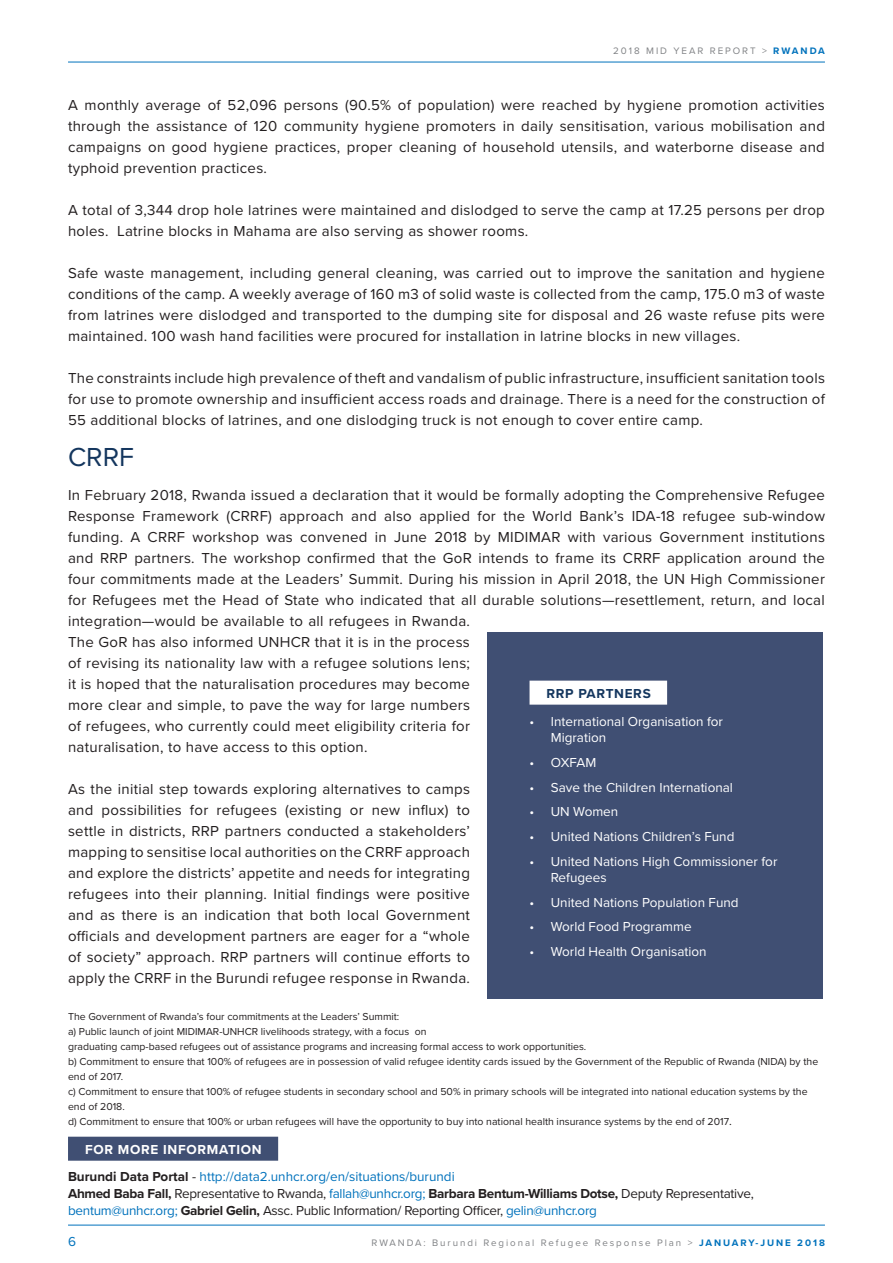
<style>
.page{position:relative;width:893px;height:1263px;background:#fff}
.page>*{position:absolute;margin:0;border:0;box-sizing:border-box;transform-origin:0 0}
.t1{font:27px "Proxima Nova";color:#14365e}
.t2{font:15px/21px "Proxima Nova";letter-spacing:.02em;color:#231f20;text-align:justify}
.t3{font:13.5px/16.2px "Proxima Nova";color:#fff}
.t4{font:13.5px/17.1px "Proxima Nova";letter-spacing:-.02em;color:#231f20}
.t5{font:13.5px/27px "Proxima Nova";color:#0072bc}
.t6{font:700 13.5px "Proxima Nova";letter-spacing:.05em;color:#14365e}
.t7{font:10.5px/15px "Proxima Nova";color:#231f20}
.t8{font:9.75px "Proxima Nova";letter-spacing:.2em;color:#808285}
.s1{font-weight:700;color:#0072bc}
.s2{font-size:12px}
.s3{font-weight:700;color:#fff}
.s4{font-weight:700;color:#231f20}
.s5{color:#231f20}
.s6{font-weight:700}
.s7{color:#0072bc}
</style>
<div class="page">
<hr style="left:68px;top:1225px;width:757px;height:1px;background:#0072bc">
<hr style="left:68px;top:62px;width:757px;height:1px;background:#0072bc">
<div style="left:487px;top:632px;width:336px;height:367px;background:#404f73"></div>
<div style="left:530px;top:681px;width:137px;height:24px;background:#fff"></div>
<div style="left:68px;top:1137px;width:210px;height:24px;background:#404f73"></div>
<p class="t8" style="left:613px;top:43px;width:213px">2018 MID YEAR REPORT &gt; <span class="s1">RWANDA</span></p>
<p class="t2" style="left:68px;top:93px;width:758px">A monthly average of 52,096 persons (90.5% of population) were reached by hygiene promotion activities through the assistance of 120 community hygiene promoters in daily sensitisation, various mobilisation and campaigns on good hygiene practices, proper cleaning of household utensils, and waterborne disease and typhoid prevention practices.</p>
<p class="t2" style="left:68px;top:198px;width:758px">A total of 3,344 drop hole latrines were maintained and dislodged to serve the camp at 17.25 persons per drop holes. Latrine blocks in Mahama are also serving as shower rooms.</p>
<p class="t2" style="left:68px;top:261px;width:758px">Safe waste management, including general cleaning, was carried out to improve the sanitation and hygiene conditions of the camp. A weekly average of 160 m3 of solid waste is collected from the camp, 175.0 m3 of waste from latrines were dislodged and transported to the dumping site for disposal and 26 waste refuse pits were maintained. 100 wash hand facilities were procured for installation in latrine blocks in new villages.</p>
<p class="t2" style="left:68px;top:366px;width:758px">The constraints include high prevalence of theft and vandalism of public infrastructure, insufficient sanitation tools for use to promote ownership and insufficient access roads and drainage. There is a need for the construction of 55 additional blocks of latrines, and one dislodging truck is not enough to cover entire camp.</p>
<h1 class="t1" style="left:68px;top:437px;width:67px">CRRF</h1>
<p class="t2" style="left:68px;top:484px;width:758px;text-align:left">In February 2018, Rwanda issued a declaration that it would be formally adopting the Comprehensive Refugee Response Framework (CRRF) approach and also applied for the World Bank’s IDA-18 refugee sub-window funding. A CRRF workshop was convened in June 2018 by MIDIMAR with various Government institutions and RRP partners. The workshop confirmed that the GoR intends to frame its CRRF application around the four commitments made at the Leaders’ Summit. During his mission in April 2018, the UN High Commissioner for Refugees met the Head of State who indicated that all durable solutions—resettlement, return, and local integration—would be available to all refugees in Rwanda.<br>The GoR has also informed UNHCR that it is in the process<br>of revising its nationality law with a refugee solutions lens;<br>it is hoped that the naturalisation procedures may become<br>more clear and simple, to pave the way for large numbers<br>of refugees, who currently could meet eligibility criteria for<br>naturalisation, to have access to this option.</p>
<p class="t2" style="left:68px;top:778px;width:403px">As the initial step towards exploring alternatives to camps and possibilities for refugees (existing or new influx) to settle in districts, RRP partners conducted a stakeholders’ mapping to sensitise local authorities on the CRRF approach and explore the districts’ appetite and needs for integrating refugees into their planning. Initial findings were positive and as there is an indication that both local Government officials and development partners are eager for a “whole of society” approach. RRP partners will continue efforts to apply the CRRF in the Burundi refugee response in Rwanda.</p>
<p class="t6" style="left:547px;top:683px;width:106px">RRP PARTNERS</p>
<p class="t3" style="left:551px;top:713px;width:174px;text-indent:-21px">• International Organisation for<br>Migration</p>
<p class="t3" style="left:529px;top:754px;width:68px">• OXFAM</p>
<p class="t3" style="left:529px;top:778px;width:205px">• Save the Children International</p>
<p class="t3" style="left:529px;top:803px;width:90px">• UN Women</p>
<p class="t3" style="left:529px;top:828px;width:206px">• United Nations Children’s Fund</p>
<p class="t3" style="left:551px;top:853px;width:228px;text-indent:-21px">• United Nations High Commissioner for<br>Refugees</p>
<p class="t3" style="left:529px;top:893px;width:211px">• United Nations Population Fund</p>
<p class="t3" style="left:529px;top:918px;width:164px">• World Food Programme</p>
<p class="t3" style="left:529px;top:943px;width:179px">• World Health Organisation</p>
<p class="t7" style="left:68px;top:1009px;width:752px">The Government of Rwanda’s four commitments at the Leaders’ Summit:<br>a) Public launch of joint MIDIMAR-UNHCR livelihoods strategy, with a focus on<br>graduating camp-based refugees out of assistance programs and increasing formal access to work opportunities.<br>b) Commitment to ensure that 100% of refugees are in possession of valid refugee identity cards issued by the Government of the Republic of Rwanda (NIDA) by the end of 2017.<br>c) Commitment to ensure that 100% of refugee students in secondary school and 50% in primary schools will be integrated into national education systems by the end of 2018.<br>d) Commitment to ensure that 100% or urban refugees will have the opportunity to buy into national health insurance systems by the end of 2017<span class="s2">.</span></p>
<p class="t5" style="left:68px;top:1135px;width:388px;text-indent:17px"><span class="s3">FOR MORE INFORMATION<br></span><span class="s4">Burundi Data Portal</span> <span class="s5">-</span> http://data2.unhcr.org/en/situations/burundi</p>
<p class="t4" style="left:68px;top:1184px;width:687px"><span class="s6">Ahmed Baba Fall,</span> Representative to Rwanda, <span class="s7">fallah@unhcr.org;</span> <span class="s6">Barbara Bentum-Williams Dotse,</span> Deputy Representative, <span class="s7">bentum@unhcr.org;</span> <span class="s6">Gabriel Gelin,</span> Assc. Public Information/ Reporting Officer, <span class="s7">gelin@unhcr.org</span></p>
<p class="t5" style="left:68px;top:1227px;width:9px">6</p>
<p class="t8" style="left:372px;top:1236px;width:455px">RWANDA: Burundi Regional Refugee Response Plan &gt; <span class="s1">JANUARY-JUNE 2018</span></p>
</div>
